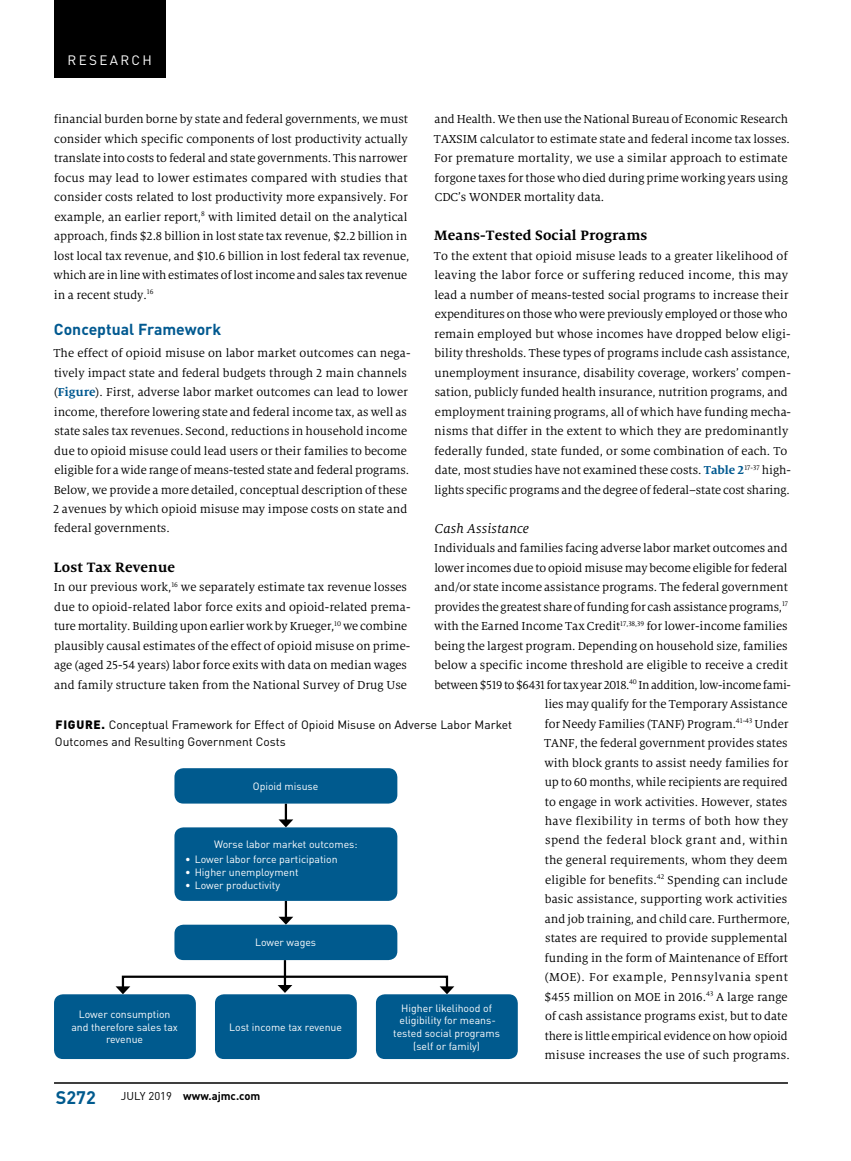
<style>
.page{position:relative;width:851px;height:1161px;background:#fff}
.page>*{position:absolute;margin:0;border:0;box-sizing:border-box;transform-origin:0 0}
.t1{font:700 18px "DINOT";color:#005a8e}
.t2{font:700 15.75px "DINOT";color:#005990}
.t3{font:700 15px "Milo Serif OT";letter-spacing:.01em;color:#000}
.t4{font:italic 14.25px "Milo Serif OT";letter-spacing:.01em;color:#000}
.t5{font:13.5px "DINOT";letter-spacing:.17em;color:#fff}
.t6{font:12.75px/19.5px "Milo Serif OT";color:#000}
.t7{font:12px/16.5px "DINOT";color:#000}
.t8{font:700 11.25px "DINOT";color:#000}
.t9{font:10.5px/12.6px "DINOT";color:#fff;text-align:center}
.s1{font-weight:700;color:#005990}
.s2{font-weight:900}
.s3{font-weight:400}
</style>
<div class="page">
<hr style="left:54px;top:1082px;width:734px;height:2px;background:#000">
<div style="left:54px;top:0;width:111px;height:78px;background:#000"></div>
<div style="left:122px;top:976px;width:326px;height:13px;border:2px solid #000"></div>
<svg style="left:439px;top:986px;width:15px;height:8px"></svg>
<svg style="left:115px;top:986px;width:15px;height:8px"></svg>
<hr style="left:284px;top:960px;width:2px;height:27px;background:#000">
<svg style="left:277px;top:985px;width:15px;height:8px"></svg>
<svg style="left:278px;top:804px;width:15px;height:23px"></svg>
<svg style="left:278px;top:901px;width:15px;height:24px"></svg>
<div style="left:174px;top:768px;width:223px;height:36px;background:#005a8e;border-radius:9px"></div>
<div style="left:174px;top:925px;width:223px;height:35px;background:#005a8e;border-radius:9px"></div>
<div style="left:54px;top:994px;width:142px;height:65px;background:#005a8e;border-radius:9px"></div>
<div style="left:215px;top:994px;width:142px;height:65px;background:#005a8e;border-radius:9px"></div>
<div style="left:376px;top:994px;width:142px;height:65px;background:#005a8e;border-radius:9px"></div>
<div style="left:174px;top:827px;width:223px;height:74px;background:#005a8e;border-radius:9px"></div>
<p class="t5" style="left:68px;top:52px;width:86px">RESEARCH</p>
<p class="t6" style="left:54px;top:110px;width:357px">financial burden borne by state and federal governments, we must consider which specific components of lost productivity actually translate into costs to federal and state governments. This narrower focus may lead to lower estimates compared with studies that consider costs related to lost productivity more expansively. For example, an earlier report,<sup>8</sup> with limited detail on the analytical approach, finds $2.8 billion in lost state tax revenue, $2.2 billion in lost local tax revenue, and $10.6 billion in lost federal tax revenue, which are in line with estimates of lost income and sales tax revenue in a recent study.<sup>16</sup></p>
<p class="t2" style="left:54px;top:319px;width:169px">Conceptual Framework</p>
<p class="t6" style="left:53px;top:344px;width:359px">The effect of opioid misuse on labor market outcomes can nega&shy;tively impact state and federal budgets through 2 main channels (<span class="s1">Figure</span>). First, adverse labor market outcomes can lead to lower income, therefore lowering state and federal income tax, as well as state sales tax revenues. Second, reductions in household income due to opioid misuse could lead users or their families to become eligible for a wide range of means-tested state and federal programs.<br>Below, we provide a more detailed, conceptual description of these 2 avenues by which opioid misuse may impose costs on state and federal governments.</p>
<p class="t3" style="left:54px;top:559px;width:122px">Lost Tax Revenue</p>
<p class="t6" style="left:54px;top:578px;width:358px">In our previous work,<sup>16</sup> we separately estimate tax revenue losses due to opioid-related labor force exits and opioid-related prema&shy;ture mortality. Building upon earlier work by Krueger,<sup>10</sup> we combine plausibly causal estimates of the effect of opioid misuse on prime&shy;age (aged 25-54 years) labor force exits with data on median wages and family structure taken from the National Survey of Drug Use</p>
<p class="t6" style="left:434px;top:110px;width:357px">and Health. We then use the National Bureau of Economic Research TAXSIM calculator to estimate state and federal income tax losses.<br>For premature mortality, we use a similar approach to estimate forgone taxes for those who died during prime working years using CDC’s WONDER mortality data.</p>
<p class="t3" style="left:434px;top:227px;width:215px">Means-Tested Social Programs</p>
<p class="t6" style="left:434px;top:246px;width:358px">To the extent that opioid misuse leads to a greater likelihood of leaving the labor force or suffering reduced income, this may lead a number of means-tested social programs to increase their expenditures on those who were previously employed or those who remain employed but whose incomes have dropped below eligi&shy;bility thresholds. These types of programs include cash assistance, unemployment insurance, disability coverage, workers’ compen&shy;sation, publicly funded health insurance, nutrition programs, and employment training programs, all of which have funding mecha&shy;nisms that differ in the extent to which they are predominantly federally funded, state funded, or some combination of each. To date, most studies have not examined these costs. <span class="s1">Table 2</span><sup>17-37</sup> high&shy;lights specific programs and the degree of federal–state cost sharing.</p>
<p class="t4" style="left:435px;top:521px;width:96px">Cash Assistance</p>
<p class="t6" style="left:434px;top:539px;width:358px;text-align:right">Individuals and families facing adverse labor market outcomes and lower incomes due to opioid misuse may become eligible for federal and/or state income assistance programs. The federal government provides the greatest share of funding for cash assistance programs,<sup>17 </sup>with the Earned Income Tax Credit<sup>17,38,39</sup> for lower-income families being the largest program. Depending on household size, families below a specific income threshold are eligible to receive a credit between $519 to $6431 for tax year 2018.<sup>40</sup> In addition, low-income fami&shy;lies may qualify for the Temporary Assistance<br>for Needy Families (TANF) Program.<sup>41-43</sup> Under<br>TANF, the federal government provides states<br>with block grants to assist needy families for<br>up to 60 months, while recipients are required<br>to engage in work activities. However, states<br>have flexibility in terms of both how they<br>spend the federal block grant and, within<br>the general requirements, whom they deem<br>eligible for benefits.<sup>42</sup> Spending can include<br>basic assistance, supporting work activities<br>and job training, and child care. Furthermore,<br>states are required to provide supplemental<br>funding in the form of Maintenance of Effort<br>(MOE). For example, Pennsylvania spent<br>$455 million on MOE in 2016.<sup>43</sup> A large range<br>of cash assistance programs exist, but to date<br>there is little empirical evidence on how opioid<br>misuse increases the use of such programs.</p>
<p class="t7" style="left:55px;top:716px;width:458px"><span class="s2">FIGURE.</span> Conceptual Framework for Effect of Opioid Misuse on Adverse Labor Market<br>Outcomes and Resulting Government Costs</p>
<p class="t9" style="left:253px;top:780px;width:67px">Opioid misuse</p>
<p class="t9" style="left:214px;top:837px;width:145px">Worse labor market outcomes:</p>
<p class="t9" style="left:185px;top:853px;width:154px">• Lower labor force participation</p>
<p class="t9" style="left:185px;top:866px;width:115px">• Higher unemployment</p>
<p class="t9" style="left:185px;top:878px;width:96px">• Lower productivity</p>
<p class="t9" style="left:255px;top:936px;width:63px">Lower wages</p>
<p class="t9" style="left:393px;top:1002px;width:108px">Higher likelihood of eligibility for means&shy;tested social programs (self or family)</p>
<p class="t9" style="left:71px;top:1008px;width:108px">Lower consumption and therefore sales tax revenue</p>
<p class="t9" style="left:229px;top:1020px;width:114px">Lost income tax revenue</p>
<h1 class="t1" style="left:56px;top:1086px;width:41px">S272</h1>
<p class="t8" style="left:121px;top:1089px;width:141px"><span class="s3">JULY 2019</span> www.ajmc.com</p>
</div>
